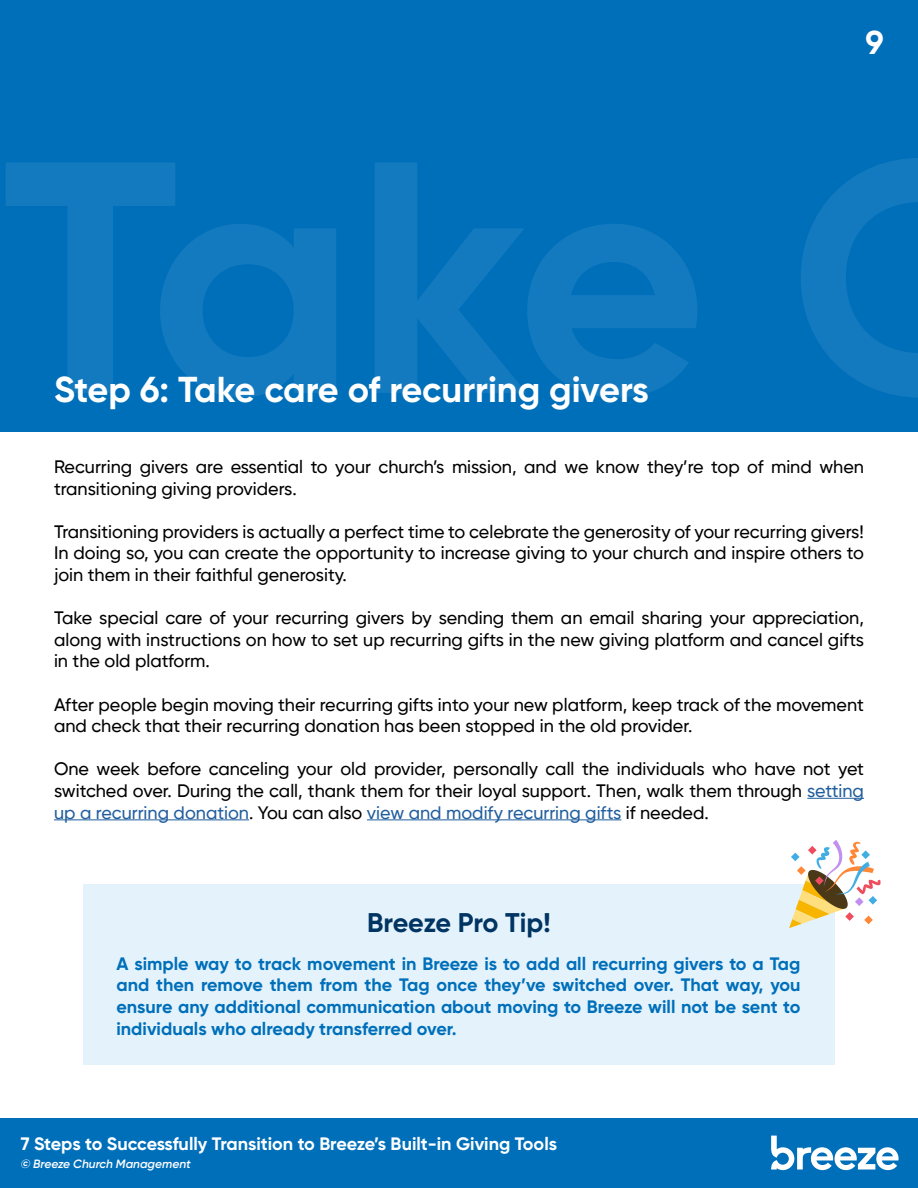
<style>
.page{position:relative;width:918px;height:1188px;background:#fff}
.page>*{position:absolute;margin:0;border:0;box-sizing:border-box;transform-origin:0 0}
.t1{font:700 36px "Gilroy";color:#fff}
.t2{font:700 33px "Gilroy";color:#fff}
.t3{font:700 27px "Gilroy";letter-spacing:-.01em;color:#003462}
.t4{font:500 18px/21.6px "Gilroy";color:#000;text-align:justify}
.t5{font:700 18px/21.6px "Gilroy";color:#006fba;text-align:justify}
.t6{font:700 18px "Gilroy";color:#fff}
.t7{font:italic 600 12px "Gilroy";color:#fff}
.s1{color:#215e9e}
</style>
<div class="page">
<div style="left:0;top:1119px;width:918px;height:69px;background:#006fba"></div>
<svg style="left:771px;top:1136px;width:128px;height:34px"></svg>
<div style="left:83px;top:884px;width:752px;height:181px;background:#e4f3fb"></div>
<hr style="left:807px;top:798px;width:57px;height:1px;background:#215e9e">
<hr style="left:54px;top:819px;width:195px;height:1px;background:#215e9e">
<hr style="left:367px;top:819px;width:254px;height:1px;background:#215e9e">
<div style="left:0;top:0;width:918px;height:432px;background:#006fba"></div>
<svg style="left:789px;top:840px;width:92px;height:88px"></svg>
<h1 class="t1" style="left:54px;top:367px;width:597px">Step 6: Take care of recurring givers</h1>
<h2 class="t2" style="left:865px;top:22px;width:20px">9</h2>
<p class="t4" style="left:54px;top:456px;width:811px">Recurring givers are essential to your church’s mission, and we know they’re top of mind when transitioning giving providers.</p>
<p class="t4" style="left:54px;top:520px;width:811px">Transitioning providers is actually a perfect time to celebrate the generosity of your recurring givers!<br>In doing so, you can create the opportunity to increase giving to your church and inspire others to join them in their faithful generosity.</p>
<p class="t4" style="left:54px;top:607px;width:812px">Take special care of your recurring givers by sending them an email sharing your appreciation, along with instructions on how to set up recurring gifts in the new giving platform and cancel gifts in the old platform.</p>
<p class="t4" style="left:54px;top:693px;width:812px">After people begin moving their recurring gifts into your new platform, keep track of the movement and check that their recurring donation has been stopped in the old provider.</p>
<p class="t4" style="left:54px;top:758px;width:812px">One week before canceling your old provider, personally call the individuals who have not yet switched over. During the call, thank them for their loyal support. Then, walk them through <span class="s1">setting up a recurring donation</span>. You can also <span class="s1">view and modify recurring gifts</span> if needed.</p>
<h3 class="t3" style="left:367px;top:905px;width:185px">Breeze Pro Tip!</h3>
<p class="t5" style="left:116px;top:953px;width:686px">A simple way to track movement in Breeze is to add all recurring givers to a Tag and then remove them from the Tag once they’ve switched over. That way, you ensure any additional communication about moving to Breeze will not be sent to individuals who already transferred over.</p>
<p class="t6" style="left:21px;top:1132px;width:538px">7 Steps to Successfully Transition to Breeze’s Built-in Giving Tools</p>
<p class="t7" style="left:21px;top:1156px;width:172px">© Breeze Church Management</p>
</div>
